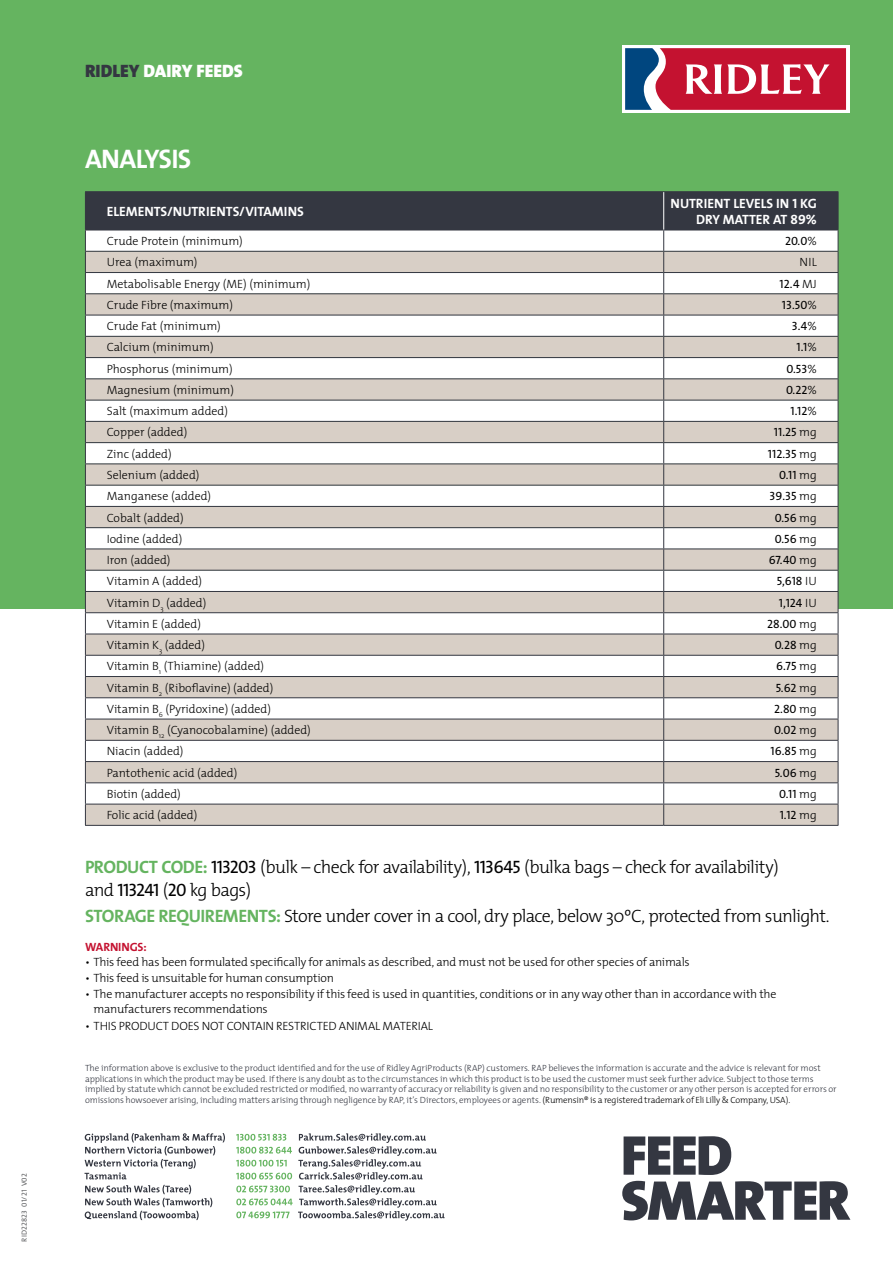
<style>
.page{position:relative;width:893px;height:1263px;background:#fff}
.page>*{position:absolute;margin:0;border:0;box-sizing:border-box;transform-origin:0 0}
.t1{font:700 27px "The Mix";letter-spacing:-.025em;color:#fff}
.t2{font:300 18px/22.5px "The Mix";letter-spacing:-.035em;color:#000}
.t3{font:900 18px "The Mix";color:#fff}
.t4{font:13.5px/16.2px "The Mix Bold Caps";color:#fff;text-align:right}
.t5{font:700 13.5px "The Mix";color:#fff}
.t6{font:300 12px/15px "The Mix";color:#000}
.t7{font:12px "The Mix Caps";color:#000}
.t8{font:300 12px "The Mix";letter-spacing:-.02em;color:#000}
.t9{font:700 12px "The Mix";letter-spacing:-.01em;color:#c41230}
.t10{font:300 9px/10.5px "The Mix";letter-spacing:-.01em;color:#343741}
.t11{font:7.5px "The Mix Caps";letter-spacing:.02em;color:#636466}
.s1{color:#343741}
.s2{font-family:"The Mix";font-weight:300}
.s3{font-weight:700;color:#65b460}
.s4{font-family:"The Mix Caps";font-weight:400}
.s5{color:#000}
</style>
<div class="page">
<div style="left:0;top:0;width:893px;height:608px;background:#65b460"></div>
<div style="left:622px;top:45px;width:227px;height:68px;background:#fff"></div>
<svg style="left:625px;top:48px;width:221px;height:62px;background:#b8435e"></svg>
<svg style="left:622px;top:1181px;width:228px;height:39px"></svg>
<svg style="left:624px;top:1136px;width:107px;height:39px"></svg>
<svg style="left:85px;top:1185px;width:127px;height:35px"></svg>
<svg style="left:85px;top:1133px;width:140px;height:46px"></svg>
<svg style="left:236px;top:1133px;width:209px;height:87px"></svg>
<hr style="left:85px;top:191px;width:579px;height:1px;background:#343741">
<hr style="left:664px;top:191px;width:174px;height:1px;background:#343741">
<hr style="left:85px;top:825px;width:579px;height:1px;background:#343741">
<hr style="left:664px;top:825px;width:174px;height:1px;background:#343741">
<svg style="left:85px;top:192px;width:754px;height:633px"></svg>
<hr style="left:663px;top:192px;width:1px;height:38px;background:#fff">
<p class="t11" style="left:18px;top:1242px;width:70px;rotate:-90deg">RID22823 01/21 V02</p>
<h2 class="t3" style="left:85px;top:56px;width:159px"><span class="s1">RIDLEY</span> DAIRY FEEDS</h2>
<h1 class="t1" style="left:85px;top:137px;width:108px">ANALYSIS</h1>
<p class="t5" style="left:107px;top:200px;width:199px">ELEMENTS/NUTRIENTS/VITAMINS</p>
<p class="t4" style="left:670px;top:195px;width:148px">NUTRIENT LEVELS IN 1 KG<br>DRY MATTER AT 89%</p>
<p class="t6" style="left:107px;top:233px;width:138px">Crude Protein (minimum)</p>
<p class="t7" style="left:785px;top:231px;width:33px">20.0<span class="s2">%</span></p>
<p class="t6" style="left:107px;top:254px;width:92px">Urea (maximum)</p>
<p class="t6" style="left:800px;top:254px;width:19px">NIL</p>
<p class="t6" style="left:107px;top:276px;width:205px">Metabolisable Energy (ME) (minimum)</p>
<p class="t7" style="left:780px;top:273px;width:39px">12.4 <span class="s2">MJ</span></p>
<p class="t6" style="left:107px;top:297px;width:128px">Crude Fibre (maximum)</p>
<p class="t7" style="left:782px;top:295px;width:36px">13.50<span class="s2">%</span></p>
<p class="t6" style="left:107px;top:318px;width:116px">Crude Fat (minimum)</p>
<p class="t7" style="left:792px;top:316px;width:27px">3.4<span class="s2">%</span></p>
<p class="t6" style="left:107px;top:339px;width:109px">Calcium (minimum)</p>
<p class="t7" style="left:796px;top:337px;width:22px">1.1<span class="s2">%</span></p>
<p class="t6" style="left:107px;top:361px;width:128px">Phosphorus (minimum)</p>
<p class="t7" style="left:786px;top:359px;width:32px">0.53<span class="s2">%</span></p>
<p class="t6" style="left:107px;top:382px;width:129px">Magnesium (minimum)</p>
<p class="t7" style="left:786px;top:380px;width:32px">0.22<span class="s2">%</span></p>
<p class="t6" style="left:107px;top:403px;width:123px">Salt (maximum added)</p>
<p class="t7" style="left:790px;top:401px;width:28px">1.12<span class="s2">%</span></p>
<p class="t6" style="left:107px;top:424px;width:82px">Copper (added)</p>
<p class="t7" style="left:774px;top:422px;width:44px">11.25 <span class="s2">mg</span></p>
<p class="t6" style="left:107px;top:446px;width:67px">Zinc (added)</p>
<p class="t7" style="left:768px;top:444px;width:50px">112.35 <span class="s2">mg</span></p>
<p class="t6" style="left:107px;top:467px;width:94px">Selenium (added)</p>
<p class="t7" style="left:779px;top:465px;width:39px">0.11 <span class="s2">mg</span></p>
<p class="t6" style="left:107px;top:488px;width:106px">Manganese (added)</p>
<p class="t7" style="left:769px;top:486px;width:49px">39.35 <span class="s2">mg</span></p>
<p class="t6" style="left:107px;top:510px;width:78px">Cobalt (added)</p>
<p class="t7" style="left:775px;top:507px;width:43px">0.56 <span class="s2">mg</span></p>
<p class="t6" style="left:107px;top:531px;width:77px">Iodine (added)</p>
<p class="t7" style="left:775px;top:529px;width:43px">0.56 <span class="s2">mg</span></p>
<p class="t6" style="left:107px;top:552px;width:65px">Iron (added)</p>
<p class="t7" style="left:769px;top:550px;width:50px">67.40 <span class="s2">mg</span></p>
<p class="t6" style="left:107px;top:573px;width:97px">Vitamin A (added)</p>
<p class="t7" style="left:777px;top:571px;width:42px">5,618 <span class="s2">IU</span></p>
<p class="t6" style="left:107px;top:595px;width:101px">Vitamin D<sub>3</sub> (added)</p>
<p class="t7" style="left:779px;top:592px;width:40px">1,124 <span class="s2">IU</span></p>
<p class="t6" style="left:107px;top:616px;width:96px">Vitamin E (added)</p>
<p class="t7" style="left:767px;top:614px;width:51px">28.00 <span class="s2">mg</span></p>
<p class="t6" style="left:107px;top:637px;width:100px">Vitamin K<sub>3</sub> (added)</p>
<p class="t7" style="left:775px;top:635px;width:44px">0.28 <span class="s2">mg</span></p>
<p class="t6" style="left:107px;top:658px;width:159px">Vitamin B<sub>1</sub> (Thiamine) (added)</p>
<p class="t7" style="left:776px;top:656px;width:42px">6.75 <span class="s2">mg</span></p>
<p class="t6" style="left:107px;top:680px;width:168px">Vitamin B<sub>2</sub> (Riboflavine) (added)</p>
<p class="t7" style="left:776px;top:677px;width:43px">5.62 <span class="s2">mg</span></p>
<p class="t6" style="left:107px;top:701px;width:166px">Vitamin B<sub>6</sub> (Pyridoxine) (added)</p>
<p class="t7" style="left:774px;top:699px;width:44px">2.80 <span class="s2">mg</span></p>
<p class="t6" style="left:107px;top:722px;width:206px">Vitamin B<sub>12</sub> (Cyanocobalamine) (added)</p>
<p class="t7" style="left:774px;top:720px;width:44px">0.02 <span class="s2">mg</span></p>
<p class="t6" style="left:107px;top:743px;width:78px">Niacin (added)</p>
<p class="t7" style="left:771px;top:741px;width:48px">16.85 <span class="s2">mg</span></p>
<p class="t6" style="left:107px;top:765px;width:132px">Pantothenic acid (added)</p>
<p class="t7" style="left:775px;top:762px;width:44px">5.06 <span class="s2">mg</span></p>
<p class="t6" style="left:107px;top:786px;width:76px">Biotin (added)</p>
<p class="t7" style="left:779px;top:784px;width:39px">0.11 <span class="s2">mg</span></p>
<p class="t6" style="left:107px;top:807px;width:92px">Folic acid (added)</p>
<p class="t7" style="left:780px;top:805px;width:39px">1.12 <span class="s2">mg</span></p>
<h2 class="t2" style="left:85px;top:855px;width:695px"><span class="s3">PRODUCT CODE:</span> <span class="s4">113203</span> (bulk – check for availability), <span class="s4">113645</span> (bulka bags – check for availability) and <span class="s4">113241</span> (<span class="s4">20</span> kg bags)</h2>
<h2 class="t2" style="left:85px;top:904px;width:746px"><span class="s3">STORAGE REQUIREMENTS:</span> Store under cover in a cool, dry place, below 30ºC, protected from sunlight.</h2>
<p class="t9" style="left:85px;top:936px;width:63px">WARNINGS:</p>
<p class="t6" style="left:85px;top:954px;width:606px">• This feed has been formulated specifically for animals as described, and must not be used for other species of animals</p>
<p class="t8" style="left:85px;top:968px;width:250px">• This feed is unsuitable for human consumption</p>
<p class="t6" style="left:94px;top:985px;width:684px;text-indent:-9px">• The manufacturer accepts no responsibility if this feed is used in quantities, conditions or in any way other than in accordance with the manufacturers recommendations</p>
<p class="t6" style="left:85px;top:1018px;width:349px">• THIS PRODUCT DOES NOT CONTAIN RESTRICTED ANIMAL MATERIAL</p>
<p class="t10" style="left:85px;top:1062px;width:753px">The information above is exclusive to the product identified and for the use of Ridley AgriProducts (RAP) customers. RAP believes the information is accurate and the advice is relevant for most applications in which the product may be used. If there is any doubt as to the circumstances in which this product is to be used the customer must seek further advice. Subject to those terms implied by statute which cannot be excluded restricted or modified, no warranty of accuracy or reliability is given and no responsibility to the customer or any other person is accepted for errors or omissions howsoever arising, including matters arising through negligence by RAP, it’s Directors, employees or agents. <span class="s5">(Rumensin® is a registered trademark of Eli Lilly &amp; Company, USA).</span></p>
</div>
